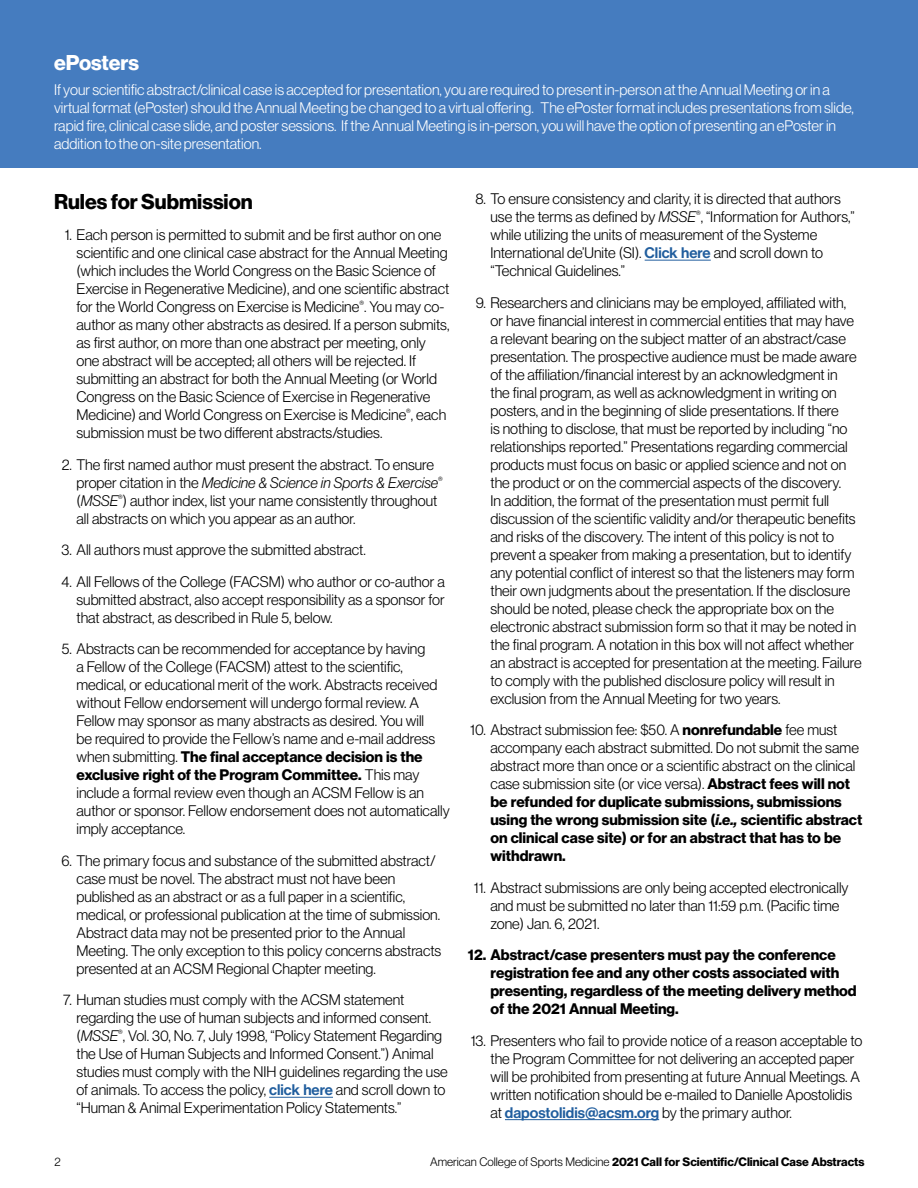
<style>
.page{position:relative;width:918px;height:1188px;background:#fff}
.page>*{position:absolute;margin:0;border:0;box-sizing:border-box;transform-origin:0 0}
.t1{font:21px "N Haas Grotesk DS Pro 75 Bd";color:#000}
.t2{font:21px "N Haas Grotesk DS Pro 75 Bd";color:#fff}
.t3{font:15px/18px "N Haas Grotesk DS Pro 45 Lt";color:#000}
.t4{font:15px/18px "N Haas Grotesk DS Pro 75 Bd";color:#000}
.t5{font:15px/18px "N Haas Grotesk DS Pro 45 Lt";color:#fff}
.t6{font:15px "N Haas Grotesk DS Pro 46 Lt It";color:#000}
.t7{font:12px "N Haas Grotesk DS Pro 75 Bd";color:#000}
.t8{font:12px "N Haas Grotesk DS Pro 45 Lt";color:#000}
.s1{font-family:"N Haas Grotesk DS Pro 45 Lt"}
.s2{font-family:"N Haas Grotesk DS Pro 46 Lt It"}
.s3{font-family:"N Haas Grotesk DS Pro 65 Md";color:#215e9e}
.s4{font-family:"N Haas Grotesk DS Pro 75 Bd"}
.s5{font-family:"N Haas Grotesk DS Pro 76 Bd It"}
</style>
<div class="page">
<div style="left:0;top:0;width:918px;height:167px;background:#457cbf"></div>
<hr style="left:269px;top:1097px;width:64px;height:1px;background:#215e9e">
<hr style="left:645px;top:260px;width:66px;height:1px;background:#215e9e">
<hr style="left:505px;top:1119px;width:154px;height:1px;background:#215e9e">
<h1 class="t2" style="left:54px;top:51px;width:87px">ePosters</h1>
<p class="t5" style="left:54px;top:81px;width:801px">If your scientific abstract/clinical case is accepted for presentation, you are required to present in-person at the Annual Meeting or in a virtual format (ePoster) should the Annual Meeting be changed to a virtual offering. The ePoster format includes presentations from slide, rapid fire, clinical case slide, and poster sessions. If the Annual Meeting is in-person, you will have the option of presenting an ePoster in addition to the on-site presentation.</p>
<h1 class="t1" style="left:54px;top:189px;width:200px">Rules for Submission</h1>
<p class="t3" style="left:76px;top:226px;width:374px;text-indent:-12px">1. Each person is permitted to submit and be first author on one scientific and one clinical case abstract for the Annual Meeting (which includes the World Congress on the Basic Science of Exercise in Regenerative Medicine), and one scientific abstract for the World Congress on Exercise is Medicine<sup>®</sup>. You may co&shy;author as many other abstracts as desired. If a person submits, as first author, on more than one abstract per meeting, only one abstract will be accepted; all others will be rejected. If submitting an abstract for both the Annual Meeting (or World Congress on the Basic Science of Exercise in Regenerative Medicine) and World Congress on Exercise is Medicine<sup>®</sup>, each submission must be two different abstracts/studies.</p>
<p class="t3" style="left:62px;top:456px;width:374px">2. The first named author must present the abstract. To ensure</p>
<p class="t6" style="left:77px;top:474px;width:368px"><span class="s1">proper citation in the</span> Medicine &amp; Science in Sports &amp; Exercise<sup>®</sup></p>
<p class="t3" style="left:76px;top:492px;width:362px">(<span class="s2">MSSE</span><sup>®</sup>) author index, list your name consistently throughout all abstracts on which you appear as an author.</p>
<p class="t3" style="left:62px;top:541px;width:306px">3. All authors must approve the submitted abstract.</p>
<p class="t3" style="left:76px;top:573px;width:370px;text-align:justify;text-indent:-15px">4. All Fellows of the College (FACSM) who author or co-author a submitted abstract, also accept responsibility as a sponsor for that abstract, as described in Rule 5, below.</p>
<p class="t3" style="left:76px;top:640px;width:362px;text-indent:-15px">5. Abstracts can be recommended for acceptance by having<br>a Fellow of the College (FACSM) attest to the scientific, medical, or educational merit of the work. Abstracts received without Fellow endorsement will undergo formal review. A Fellow may sponsor as many abstracts as desired. You will be required to provide the Fellow’s name and e-mail address</p>
<p class="t4" style="left:76px;top:748px;width:348px"><span class="s1">when submitting.</span> The final acceptance decision is the exclusive right of the Program Committee. <span class="s1">This may</span></p>
<p class="t3" style="left:76px;top:784px;width:375px">include a formal review even though an ACSM Fellow is an author or sponsor. Fellow endorsement does not automatically imply acceptance.</p>
<p class="t3" style="left:76px;top:852px;width:366px;text-indent:-15px">6. The primary focus and substance of the submitted abstract/ case must be novel. The abstract must not have been published as an abstract or as a full paper in a scientific, medical, or professional publication at the time of submission.<br>Abstract data may not be presented prior to the Annual Meeting. The only exception to this policy concerns abstracts presented at an ACSM Regional Chapter meeting.</p>
<p class="t3" style="left:76px;top:991px;width:373px;text-indent:-13px">7. Human studies must comply with the ACSM statement regarding the use of human subjects and informed consent. (<span class="s2">MSSE</span><sup>®</sup>, Vol. 30, No. 7, July 1998, “Policy Statement Regarding the Use of Human Subjects and Informed Consent.”) Animal studies must comply with the NIH guidelines regarding the use of animals. To access the policy, <span class="s3">click here</span> and scroll down to “Human &amp; Animal Experimentation Policy Statements.”</p>
<p class="t3" style="left:490px;top:190px;width:366px;text-indent:-15px">8. To ensure consistency and clarity, it is directed that authors use the terms as defined by <span class="s2">MSSE</span><sup>®</sup>, “Information for Authors,” while utilizing the units of measurement of the Systeme International de’Unite (SI). <span class="s3">Click here</span> and scroll down to “Technical Guidelines.”</p>
<p class="t3" style="left:490px;top:293px;width:373px;text-indent:-15px">9. Researchers and clinicians may be employed, affiliated with, or have financial interest in commercial entities that may have a relevant bearing on the subject matter of an abstract/case presentation. The prospective audience must be made aware of the affiliation/financial interest by an acknowledgment in<br>the final program, as well as acknowledgment in writing on posters, and in the beginning of slide presentations. If there<br>is nothing to disclose, that must be reported by including “no relationships reported.” Presentations regarding commercial products must focus on basic or applied science and not on the product or on the commercial aspects of the discovery.<br>In addition, the format of the presentation must permit full discussion of the scientific validity and/or therapeutic benefits and risks of the discovery. The intent of this policy is not to prevent a speaker from making a presentation, but to identify any potential conflict of interest so that the listeners may form their own judgments about the presentation. If the disclosure should be noted, please check the appropriate box on the electronic abstract submission form so that it may be noted in the final program. A notation in this box will not affect whether an abstract is accepted for presentation at the meeting. Failure to comply with the published disclosure policy will result in exclusion from the Annual Meeting for two years.</p>
<p class="t3" style="left:490px;top:721px;width:370px;text-indent:-20px">10. Abstract submission fee: $50. A <span class="s4">nonrefundable</span> fee must accompany each abstract submitted. Do not submit the same abstract more than once or a scientific abstract on the clinical case submission site (or vice versa). <span class="s4">Abstract fees will not</span></p>
<p class="t4" style="left:490px;top:793px;width:373px">be refunded for duplicate submissions, submissions using the wrong submission site (<span class="s5">i.e.,</span> scientific abstract on clinical case site) or for an abstract that has to be withdrawn.</p>
<p class="t3" style="left:490px;top:878px;width:360px;text-indent:-17px">11. Abstract submissions are only being accepted electronically and must be submitted no later than 11:59 p.m. (Pacific time zone) Jan. 6, 2021.</p>
<p class="t4" style="left:490px;top:946px;width:368px;text-indent:-22px">12. Abstract/case presenters must pay the conference registration fee and any other costs associated with presenting, regardless of the meeting delivery method of the 2021 Annual Meeting.</p>
<p class="t3" style="left:490px;top:1031px;width:373px;text-indent:-20px">13. Presenters who fail to provide notice of a reason acceptable to the Program Committee for not delivering an accepted paper will be prohibited from presenting at future Annual Meetings. A written notification should be e-mailed to Danielle Apostolidis at <span class="s3">dapostolidis@acsm.org</span> by the primary author.</p>
<p class="t8" style="left:55px;top:1155px;width:8px">2</p>
<p class="t7" style="left:430px;top:1154px;width:436px"><span class="s1">American College of Sports Medicine</span> 2021 Call for Scientific/Clinical Case Abstracts</p>
</div>
